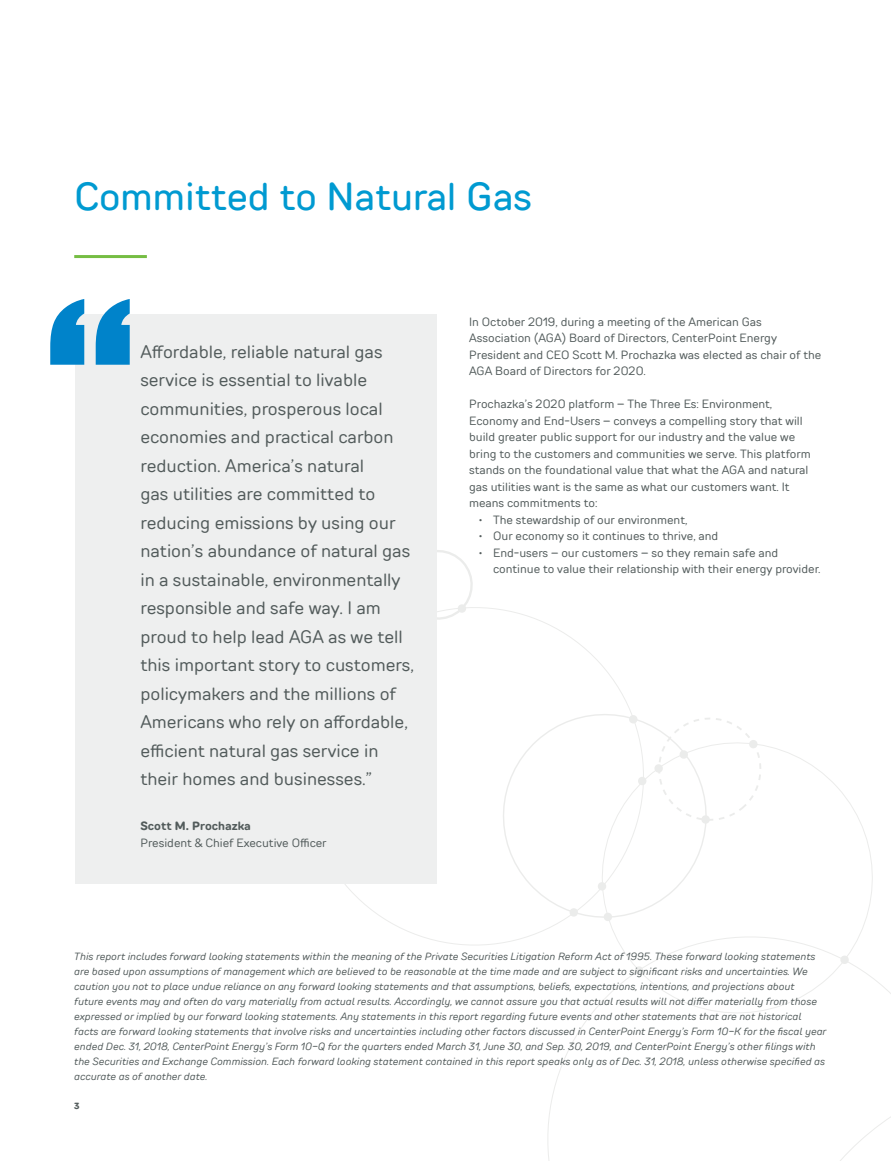
<style>
.page{position:relative;width:891px;height:1161px;background:#fff}
.page>*{position:absolute;margin:0;border:0;box-sizing:border-box;transform-origin:0 0}
.Body{font:257.1px "Impact";color:#0083ca}
.Heading_1_-_3_column{font:500 39px "TT Rounds Neue";color:#009ad1}
.Body-2{font:18px/28.5px "TT Rounds Neue";color:#525b5b}
.Body-3{font:12px/16.5px "TT Rounds Neue";color:#525b5b}
.Body-4{font:700 12px "TT Rounds Neue";color:#525b5b}
.Body-5{font:italic 10.5px/15px "TT Rounds Neue";color:#525b5b}
.t1{font:700 9px "TT Rounds Neue";color:#525b5b}
</style>
<div class="page">
<svg style="left:587px;top:746px;width:301px;height:274px"></svg>
<svg style="left:345px;top:607px;width:318px;height:357px"></svg>
<svg style="left:634px;top:966px;width:10px;height:9px"></svg>
<svg style="left:840px;top:955px;width:9px;height:9px"></svg>
<svg style="left:597px;top:882px;width:10px;height:9px"></svg>
<svg style="left:569px;top:908px;width:9px;height:9px"></svg>
<svg style="left:603px;top:912px;width:10px;height:10px"></svg>
<svg style="left:629px;top:710px;width:140px;height:115px"></svg>
<svg style="left:436px;top:544px;width:43px;height:78px"></svg>
<div style="left:75px;top:315px;width:361px;height:569px;background:#eeefef"></div>
<hr style="left:74px;top:255px;width:73px;height:3px;background:#75bd43">
<p class="Heading_1_-_3_column" style="left:74px;top:171px;width:459px">Committed to Natural Gas</p>
<p class="Body" style="left:46px;top:202px;width:90px">“</p>
<p class="Body-2" style="left:140px;top:337px;width:275px">Affordable, reliable natural gas service is essential to livable communities, prosperous local economies and practical carbon reduction. America’s natural<br>gas utilities are committed to reducing emissions by using our nation’s abundance of natural gas in a sustainable, environmentally responsible and safe way. I am proud to help lead AGA as we tell this important story to customers, policymakers and the millions of<br>Americans who rely on affordable, efficient natural gas service in their homes and businesses.”</p>
<p class="Body-4" style="left:140px;top:818px;width:112px">Scott M. Prochazka</p>
<p class="Body-3" style="left:140px;top:834px;width:188px">President &amp; Chief Executive Officer</p>
<p class="Body-3" style="left:469px;top:313px;width:354px">In October 2019, during a meeting of the American Gas Association (AGA) Board of Directors, CenterPoint Energy President and CEO Scott M. Prochazka was elected as chair of the AGA Board of Directors for 2020.</p>
<p class="Body-3" style="left:469px;top:396px;width:343px">Prochazka’s 2020 platform – The Three Es: Environment, Economy and End-Users – conveys a compelling story that will build greater public support for our industry and the value we bring to the customers and communities we serve. This platform stands on the foundational value that what the AGA and natural gas utilities want is the same as what our customers want. It means commitments to:</p>
<p class="Body-3" style="left:478px;top:511px;width:211px">• The stewardship of our environment,</p>
<p class="Body-3" style="left:478px;top:528px;width:242px">• Our economy so it continues to thrive, and</p>
<p class="Body-3" style="left:493px;top:544px;width:329px;text-indent:-15px">• End-users – our customers – so they remain safe and continue to value their relationship with their energy provider.</p>
<p class="Body-5" style="left:74px;top:948px;width:754px">This report includes forward looking statements within the meaning of the Private Securities Litigation Reform Act of 1995. These forward looking statements are based upon assumptions of management which are believed to be reasonable at the time made and are subject to significant risks and uncertainties. We caution you not to place undue reliance on any forward looking statements and that assumptions, beliefs, expectations, intentions, and projections about future events may and often do vary materially from actual results. Accordingly, we cannot assure you that actual results will not differ materially from those expressed or implied by our forward looking statements. Any statements in this report regarding future events and other statements that are not historical facts are forward looking statements that involve risks and uncertainties including other factors discussed in CenterPoint Energy’s Form 10-K for the fiscal year ended Dec. 31, 2018, CenterPoint Energy’s Form 10-Q for the quarters ended March 31, June 30, and Sep. 30, 2019, and CenterPoint Energy’s other filings with the Securities and Exchange Commission. Each forward looking statement contained in this report speaks only as of Dec. 31, 2018, unless otherwise specified as accurate as of another date.</p>
<p class="t1" style="left:74px;top:1099px;width:7px">3</p>
</div>
